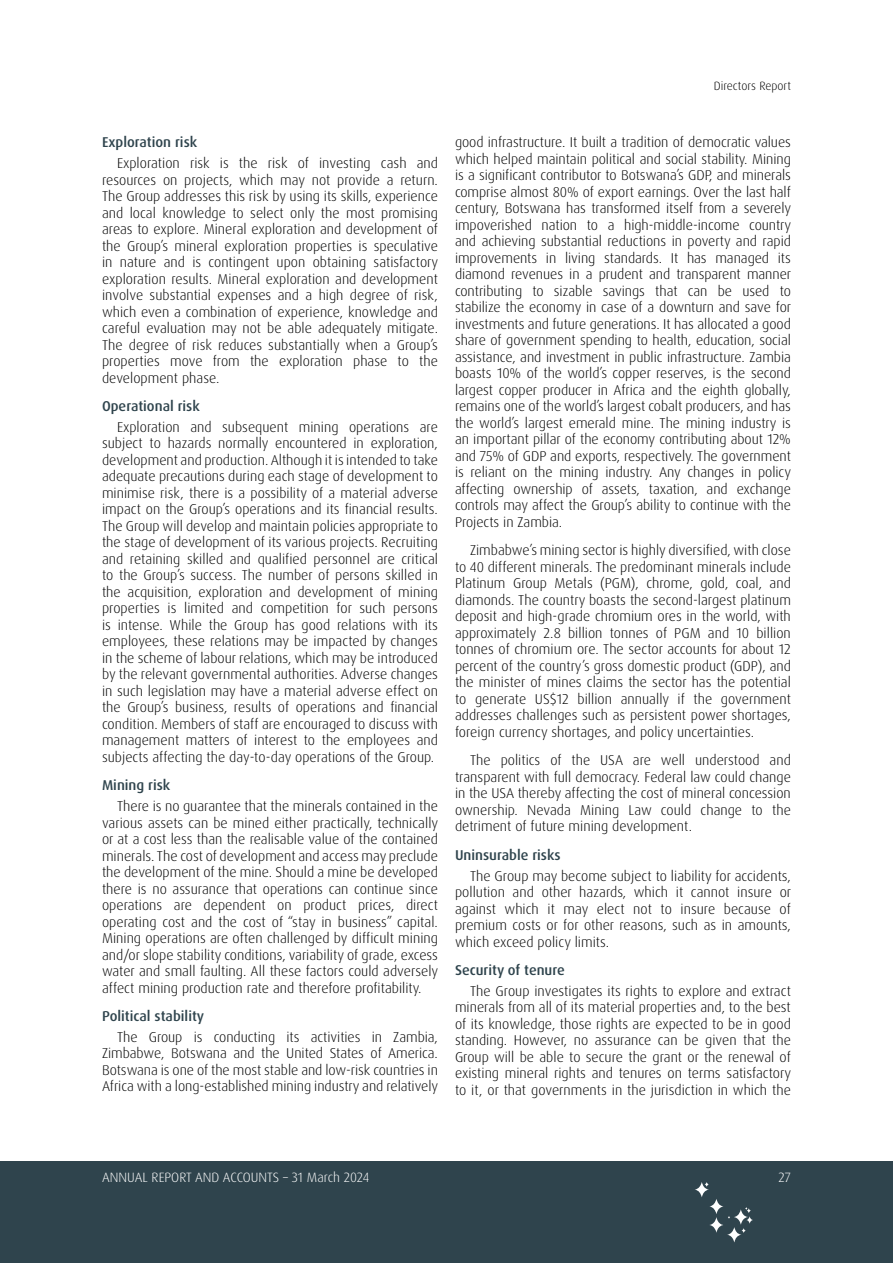
<style>
.page{position:relative;width:893px;height:1263px;background:#fff}
.page>*{position:absolute;margin:0;border:0;box-sizing:border-box;transform-origin:0 0}
.Main_text{font:300 14.25px/16.5px "Dax Pro";color:#000;text-align:justify}
.Sub_head{font:500 14.25px "Dax Pro";color:#2f444d}
.t1{font:300 13.5px "Dax Pro";color:#fff}
.t2{font:300 12px "Dax Pro";color:#000}
</style>
<div class="page">
<div style="left:0;top:1161px;width:893px;height:102px;background:#2f444d"></div>
<svg style="left:695px;top:1182px;width:58px;height:60px"></svg>
<p class="Sub_head" style="left:102px;top:133px;width:97px">Exploration risk</p>
<p class="Main_text" style="left:102px;top:155px;width:338px;text-indent:15px">Exploration risk is the risk of investing cash and resources on projects, which may not provide a return.<br>The Group addresses this risk by using its skills, experience and local knowledge to select only the most promising areas to explore. Mineral exploration and development of the Group’s mineral exploration properties is speculative in nature and is contingent upon obtaining satisfactory exploration results. Mineral exploration and development involve substantial expenses and a high degree of risk, which even a combination of experience, knowledge and careful evaluation may not be able adequately mitigate.<br>The degree of risk reduces substantially when a Group’s properties move from the exploration phase to the development phase.</p>
<p class="Sub_head" style="left:102px;top:397px;width:99px">Operational risk</p>
<p class="Main_text" style="left:102px;top:419px;width:337px;text-indent:15px">Exploration and subsequent mining operations are subject to hazards normally encountered in exploration, development and production. Although it is intended to take adequate precautions during each stage of development to minimise risk, there is a possibility of a material adverse impact on the Group’s operations and its financial results.<br>The Group will develop and maintain policies appropriate to the stage of development of its various projects. Recruiting and retaining skilled and qualified personnel are critical to the Group’s success. The number of persons skilled in the acquisition, exploration and development of mining properties is limited and competition for such persons is intense. While the Group has good relations with its employees, these relations may be impacted by changes in the scheme of labour relations, which may be introduced by the relevant governmental authorities. Adverse changes in such legislation may have a material adverse effect on the Group’s business, results of operations and financial condition. Members of staff are encouraged to discuss with management matters of interest to the employees and subjects affecting the day-to-day operations of the Group.</p>
<p class="Sub_head" style="left:102px;top:776px;width:70px">Mining risk</p>
<p class="Main_text" style="left:102px;top:798px;width:338px;text-indent:15px">There is no guarantee that the minerals contained in the various assets can be mined either practically, technically or at a cost less than the realisable value of the contained minerals. The cost of development and access may preclude the development of the mine. Should a mine be developed there is no assurance that operations can continue since operations are dependent on product prices, direct operating cost and the cost of “stay in business” capital.<br>Mining operations are often challenged by difficult mining and/or slope stability conditions, variability of grade, excess water and small faulting. All these factors could adversely affect mining production rate and therefore profitability.</p>
<p class="Sub_head" style="left:102px;top:1007px;width:104px">Political stability</p>
<p class="Main_text" style="left:102px;top:1029px;width:338px;text-indent:15px">The Group is conducting its activities in Zambia, Zimbabwe, Botswana and the United States of America.<br>Botswana is one of the most stable and low-risk countries in Africa with a long-established mining industry and relatively</p>
<p class="t2" style="left:714px;top:78px;width:79px">Directors Report</p>
<p class="Main_text" style="left:455px;top:134px;width:338px">good infrastructure. It built a tradition of democratic values which helped maintain political and social stability. Mining is a significant contributor to Botswana’s GDP, and minerals comprise almost 80% of export earnings. Over the last half century, Botswana has transformed itself from a severely impoverished nation to a high-middle-income country and achieving substantial reductions in poverty and rapid improvements in living standards. It has managed its diamond revenues in a prudent and transparent manner contributing to sizable savings that can be used to stabilize the economy in case of a downturn and save for investments and future generations. It has allocated a good share of government spending to health, education, social assistance, and investment in public infrastructure. Zambia boasts 10% of the world’s copper reserves, is the second largest copper producer in Africa and the eighth globally, remains one of the world’s largest cobalt producers, and has the world’s largest emerald mine. The mining industry is an important pillar of the economy contributing about 12% and 75% of GDP and exports, respectively. The government is reliant on the mining industry. Any changes in policy affecting ownership of assets, taxation, and exchange controls may affect the Group’s ability to continue with the Projects in Zambia.</p>
<p class="Main_text" style="left:455px;top:542px;width:337px;text-indent:15px">Zimbabwe’s mining sector is highly diversified, with close to 40 different minerals. The predominant minerals include Platinum Group Metals (PGM), chrome, gold, coal, and diamonds. The country boasts the second-largest platinum deposit and high-grade chromium ores in the world, with approximately 2.8 billion tonnes of PGM and 10 billion tonnes of chromium ore. The sector accounts for about 12 percent of the country’s gross domestic product (GDP), and the minister of mines claims the sector has the potential to generate US$12 billion annually if the government addresses challenges such as persistent power shortages, foreign currency shortages, and policy uncertainties.</p>
<p class="Main_text" style="left:455px;top:752px;width:337px;text-indent:15px">The politics of the USA are well understood and transparent with full democracy. Federal law could change in the USA thereby affecting the cost of mineral concession ownership. Nevada Mining Law could change to the detriment of future mining development.</p>
<p class="Sub_head" style="left:455px;top:846px;width:107px">Uninsurable risks</p>
<p class="Main_text" style="left:455px;top:867px;width:338px;text-indent:15px">The Group may become subject to liability for accidents, pollution and other hazards, which it cannot insure or against which it may elect not to insure because of premium costs or for other reasons, such as in amounts, which exceed policy limits.</p>
<p class="Sub_head" style="left:455px;top:961px;width:111px">Security of tenure</p>
<p class="Main_text" style="left:455px;top:983px;width:338px;text-indent:15px">The Group investigates its rights to explore and extract minerals from all of its material properties and, to the best of its knowledge, those rights are expected to be in good standing. However, no assurance can be given that the Group will be able to secure the grant or the renewal of existing mineral rights and tenures on terms satisfactory to it, or that governments in the jurisdiction in which the</p>
<p class="t1" style="left:102px;top:1169px;width:269px">ANNUAL REPORT AND ACCOUNTS – 31 March 2024</p>
<p class="t1" style="left:779px;top:1169px;width:14px">27</p>
</div>
